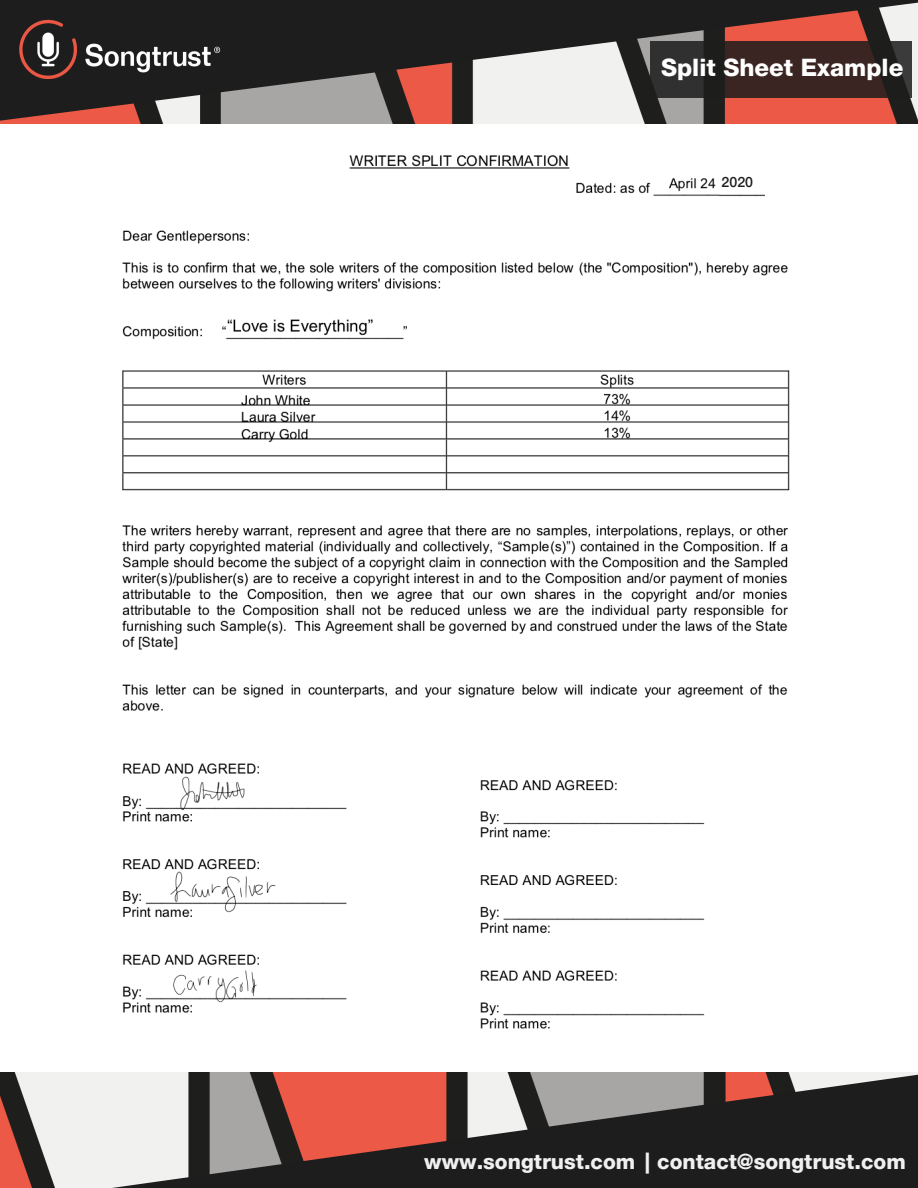
<style>
.page{position:relative;width:918px;height:1188px;background:#fff}
.page>*{position:absolute;margin:0;border:0;box-sizing:border-box;transform-origin:0 0}
.t1{font:800 24px "Helvetica Neue LT Pro";color:#fff}
.t2{font:800 21px "Helvetica Neue LT Pro";color:#f0f0f0}
.t3{font:500 14.1px "Helvetica Neue LT Pro";color:#1d1d1d}
</style>
<div class="page">
<img style="left:122px;top:178px;width:668px;height:851px">
<svg style="left:0;top:0;width:918px;height:123px;fill:#1e1e1d"></svg>
<img style="left:18px;top:7px;width:205px;height:85px">
<svg style="left:651px;top:41px;width:261px;height:57px;background:#332625"></svg>
<svg style="left:0;top:1072px;width:918px;height:116px;fill:#1e1e1d"></svg>
<img style="left:349px;top:155px;width:221px;height:14px">
<div style="left:744px;top:154px;width:82px;height:103px;background:#fff"></div>
<img style="left:719px;top:178px;width:45px;height:34px">
<p class="t1" style="left:661px;top:59px;width:244px">Split Sheet Example</p>
<p class="t3" style="left:722px;top:177px;width:33px">2020</p>
<p class="t2" style="left:424px;top:1154px;width:483px">www.songtrust.com | contact@songtrust.com</p>
</div>
